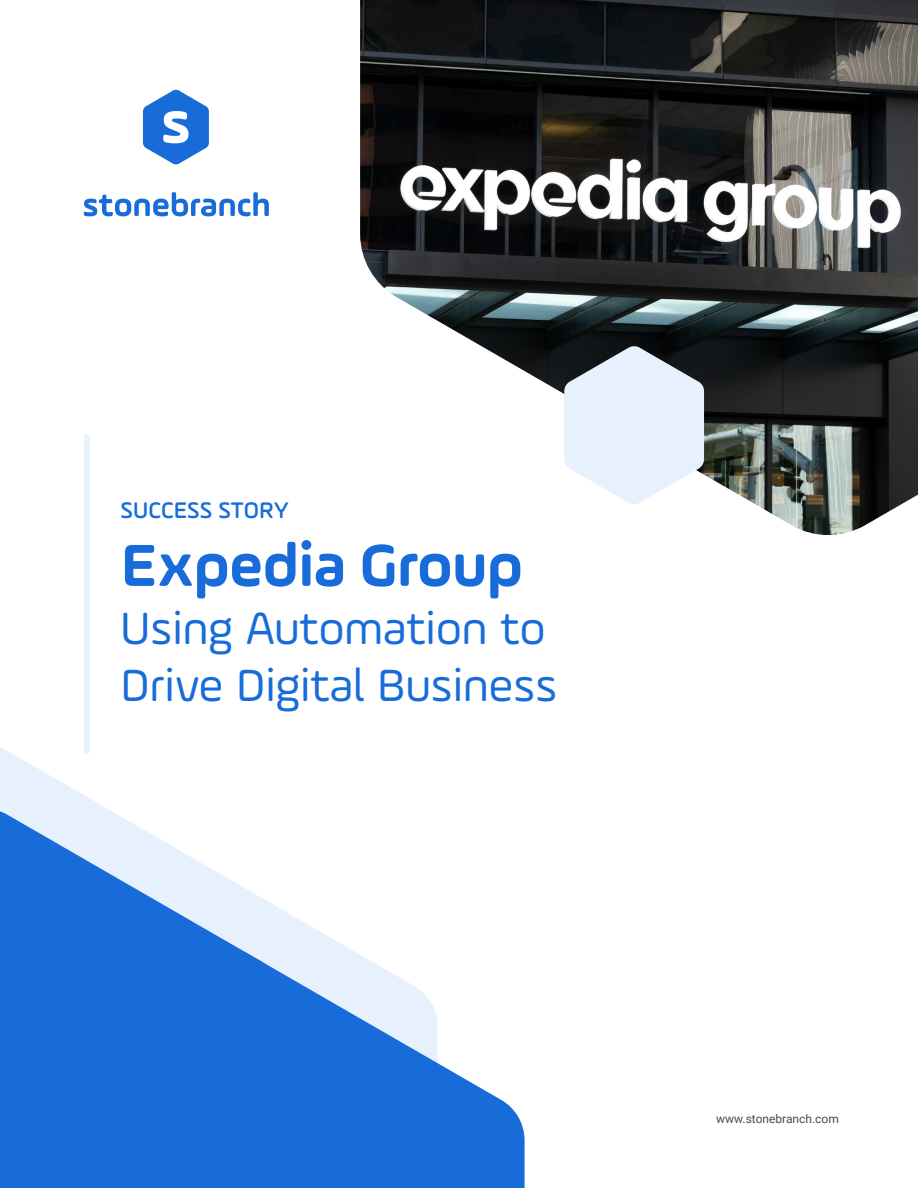
<style>
.page{position:relative;width:918px;height:1188px;background:#fff}
.page>*{position:absolute;margin:0;border:0;box-sizing:border-box;transform-origin:0 0}
.t1{font:700 63px "Ample Soft";color:#186cda}
.t2{font:48px/57.6px "Ample Soft";color:#186cda}
.t3{font:500 24px "Ample Soft";color:#186cda}
.t4{font:12px "Roboto";color:#434c59}
</style>
<div class="page">
<svg style="left:283px;top:910px;width:61px;height:36px;fill:#edf4fe"></svg>
<svg style="left:0;top:747px;width:102px;height:59px;fill:#e7f1fe"></svg>
<svg style="left:283px;top:946px;width:242px;height:242px;fill:#186cda"></svg>
<svg style="left:0;top:806px;width:283px;height:382px;background:#488be2"></svg>
<img style="left:360px;top:0;width:558px;height:535px">
<svg style="left:143px;top:90px;width:66px;height:75px"></svg>
<svg style="left:84px;top:192px;width:185px;height:24px"></svg>
<svg style="left:564px;top:346px;width:140px;height:159px;background:#d0d8e2"></svg>
<div style="left:84px;top:434px;width:6px;height:320px;background:#eaf2fb;border-radius:3px"></div>
<p class="t3" style="left:121px;top:496px;width:170px">SUCCESS STORY</p>
<h1 class="t1" style="left:121px;top:527px;width:404px">Expedia Group</h1>
<p class="t2" style="left:121px;top:598px;width:438px">Using Automation to<br>Drive Digital Business</p>
<p class="t4" style="left:716px;top:1111px;width:124px">www.stonebranch.com</p>
</div>
